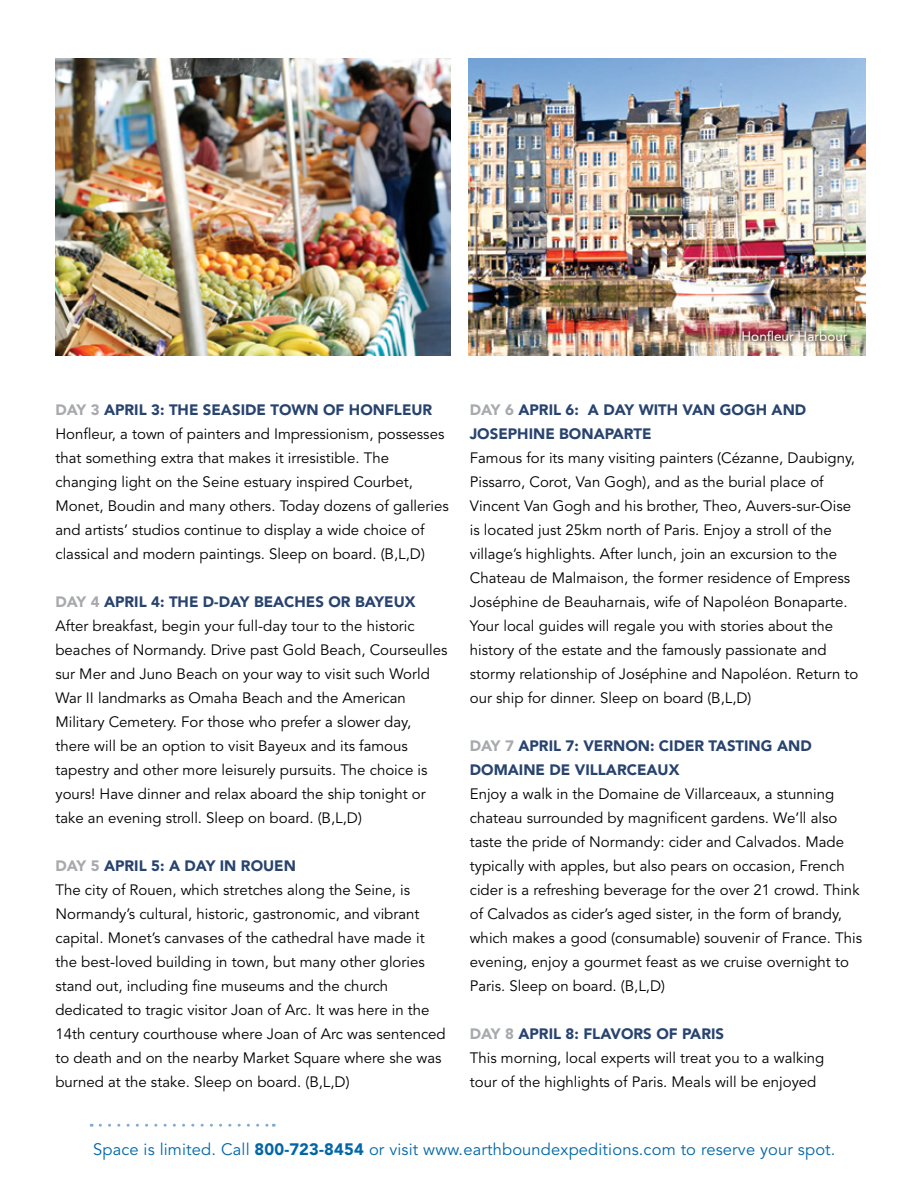
<style>
.page{position:relative;width:918px;height:1188px;background:#fff}
.page>*{position:absolute;margin:0;border:0;box-sizing:border-box;transform-origin:0 0}
.t1{font:16.5px "Avenir";letter-spacing:.01em;color:#0067a7}
.t2{font:15px/24px "Avenir";color:#000}
.t3{font:900 15px/24px "Avenir";color:#28436e}
.t4{font:13.5px "Avenir";color:#fff}
.s1{font-weight:900;color:#a7a9ac}
.s2{font-weight:900;color:#28436e}
.s3{color:#a7a9ac}
.s4{font-weight:900}
</style>
<div class="page">
<img style="left:55px;top:58px;width:396px;height:298px">
<img style="left:468px;top:58px;width:398px;height:298px">
<img style="left:740px;top:329px;width:112px;height:16px">
<svg style="left:100px;top:1124px;width:174px;height:3px"></svg>
<p class="t4" style="left:742px;top:328px;width:108px">Honfleur Harbour</p>
<p class="t2" style="left:55px;top:398px;width:395px"><span class="s1">DAY 3</span> <span class="s2">APRIL 3: THE SEASIDE TOWN OF HONFLEUR </span>Honfleur, a town of painters and Impressionism, possesses that something extra that makes it irresistible. The changing light on the Seine estuary inspired Courbet, Monet, Boudin and many others. Today dozens of galleries and artists’ studios continue to display a wide choice of classical and modern paintings. Sleep on board. (B,L,D)</p>
<p class="t2" style="left:55px;top:590px;width:394px"><span class="s1">DAY 4</span> <span class="s2">APRIL 4: THE D-DAY BEACHES OR BAYEUX </span>After breakfast, begin your full-day tour to the historic beaches of Normandy. Drive past Gold Beach, Courseulles sur Mer and Juno Beach on your way to visit such World War II landmarks as Omaha Beach and the American Military Cemetery. For those who prefer a slower day, there will be an option to visit Bayeux and its famous tapestry and other more leisurely pursuits. The choice is yours! Have dinner and relax aboard the ship tonight or take an evening stroll. Sleep on board. (B,L,D)</p>
<p class="t2" style="left:55px;top:854px;width:392px"><span class="s1">DAY 5</span> <span class="s2">APRIL 5: A DAY IN ROUEN<br></span>The city of Rouen, which stretches along the Seine, is Normandy’s cultural, historic, gastronomic, and vibrant capital. Monet’s canvases of the cathedral have made it the best-loved building in town, but many other glories stand out, including fine museums and the church dedicated to tragic visitor Joan of Arc. It was here in the 14th century courthouse where Joan of Arc was sentenced to death and on the nearby Market Square where she was burned at the stake. Sleep on board. (B,L,D)</p>
<p class="t3" style="left:470px;top:398px;width:338px"><span class="s3">DAY 6</span> APRIL 6: A DAY WITH VAN GOGH AND<br>JOSEPHINE BONAPARTE</p>
<p class="t2" style="left:470px;top:446px;width:390px">Famous for its many visiting painters (Cézanne, Daubigny, Pissarro, Corot, Van Gogh), and as the burial place of Vincent Van Gogh and his brother, Theo, Auvers-sur-Oise is located just 25km north of Paris. Enjoy a stroll of the village’s highlights. After lunch, join an excursion to the Chateau de Malmaison, the former residence of Empress Joséphine de Beauharnais, wife of Napoléon Bonaparte.<br>Your local guides will regale you with stories about the history of the estate and the famously passionate and stormy relationship of Joséphine and Napoléon. Return to our ship for dinner. Sleep on board (B,L,D)</p>
<p class="t3" style="left:470px;top:734px;width:343px"><span class="s3">DAY 7</span> APRIL 7: VERNON: CIDER TASTING AND<br>DOMAINE DE VILLARCEAUX</p>
<p class="t2" style="left:470px;top:782px;width:394px">Enjoy a walk in the Domaine de Villarceaux, a stunning chateau surrounded by magnificent gardens. We’ll also taste the pride of Normandy: cider and Calvados. Made typically with apples, but also pears on occasion, French cider is a refreshing beverage for the over 21 crowd. Think of Calvados as cider’s aged sister, in the form of brandy, which makes a good (consumable) souvenir of France. This evening, enjoy a gourmet feast as we cruise overnight to Paris. Sleep on board. (B,L,D)</p>
<p class="t2" style="left:470px;top:1022px;width:356px"><span class="s1">DAY 8</span> <span class="s2">APRIL 8: FLAVORS OF PARIS<br></span>This morning, local experts will treat you to a walking tour of the highlights of Paris. Meals will be enjoyed</p>
<p class="t1" style="left:93px;top:1140px;width:744px">Space is limited. Call <span class="s4">800-723-8454</span> or visit www.earthboundexpeditions.com to reserve your spot.</p>
</div>
